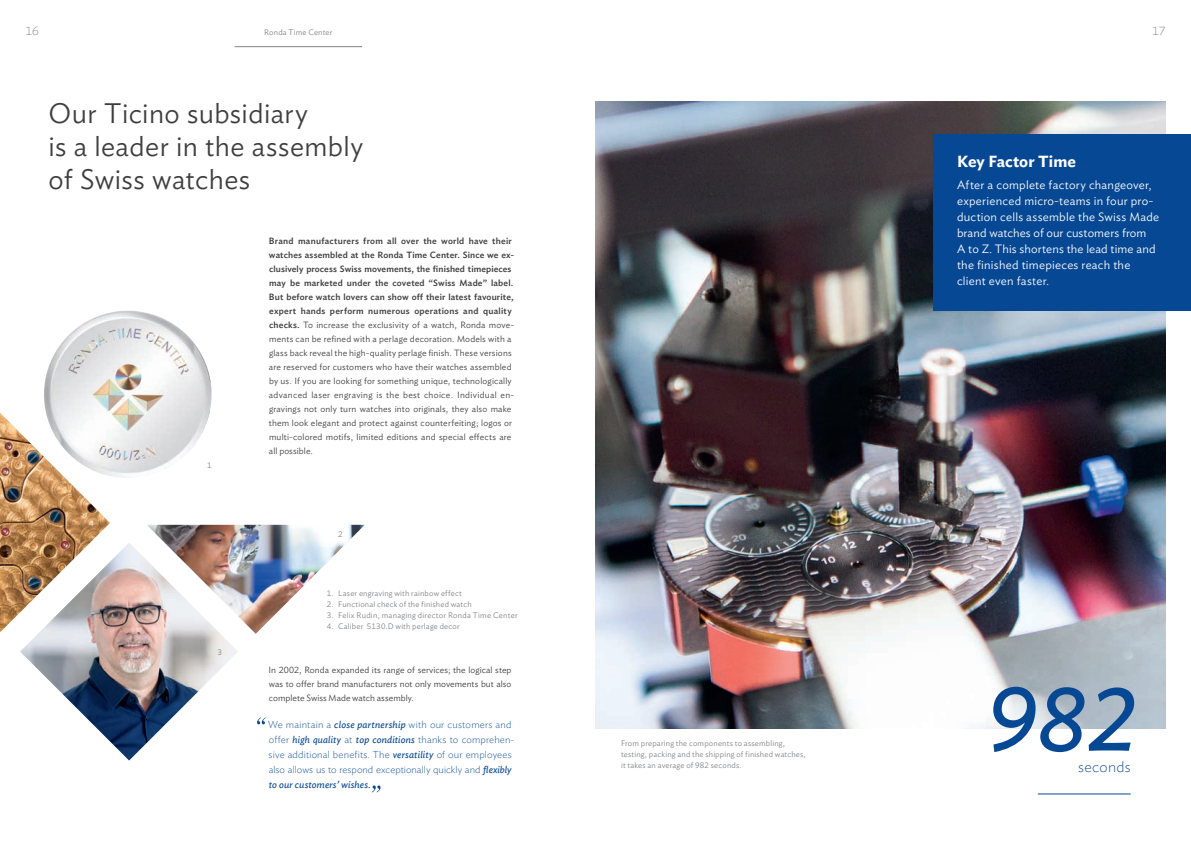
<style>
.page{position:relative;width:1191px;height:842px;background:#fff}
.page>*{position:absolute;margin:0;border:0;box-sizing:border-box;transform-origin:0 0}
.t1{font:italic 90px "Ideal Sans";color:#074894}
.t2{font:300 28px/33px "Ideal Sans";letter-spacing:.015em;color:#3e3e3f}
.t3{font:600 16px "Ideal Sans";letter-spacing:.005em;color:#fff}
.t4{font:200 15px "Ideal Sans";letter-spacing:.015em;color:#074894}
.t5{font:300 12px/16px "Ideal Sans";letter-spacing:.02em;color:#fff}
.t6{font:200 12px "Ideal Sans";color:#808285}
.t7{font:200 10px/15px "Ideal Sans";letter-spacing:.01em;color:#074894}
.t8{font:300 9px/14px "Ideal Sans";letter-spacing:.02em;color:#3e3e3f}
.t9{font:300 8px/11px "Ideal Sans";letter-spacing:.025em;color:#808285}
.t10{font:300 8px "Ideal Sans";color:#fff}
.s1{font-weight:500}
.s2{font-weight:400;font-style:italic}
</style>
<div class="page">
<img style="left:596px;top:101px;width:569px;height:627px">
<img style="left:148px;top:525px;width:217px;height:109px">
<img style="left:0;top:413px;width:110px;height:219px">
<img style="left:20px;top:543px;width:218px;height:217px">
<img style="left:36px;top:310px;width:176px;height:168px">
<hr style="left:234px;top:46px;width:128px;height:1px;background:#808285">
<div style="left:933px;top:134px;width:258px;height:176px;background:#074894"></div>
<hr style="left:1037px;top:793px;width:93px;height:1px;background:#074894">
<svg style="left:257px;top:717px;width:9px;height:7px"></svg>
<svg style="left:372px;top:785px;width:8px;height:7px"></svg>
<h3 class="t6" style="left:26px;top:22px;width:15px">16</h3>
<p class="t9" style="left:264px;top:26px;width:70px">Ronda Time Center</p>
<h3 class="t6" style="left:1152px;top:22px;width:15px">17</h3>
<h2 class="t2" style="left:49px;top:95px;width:316px">Our Ticino subsidiary<br>is a leader in the assembly of Swiss watches</h2>
<p class="t10" style="left:89px;top:517px;width:6px">4</p>
<p class="t9" style="left:207px;top:459px;width:6px">1</p>
<p class="t9" style="left:218px;top:646px;width:6px">3</p>
<p class="t8" style="left:269px;top:233px;width:247px"><span class="s1">Brand manufacturers from all over the world have their watches assembled at the Ronda Time Center. Since we ex&shy;clusively process Swiss movements, the finished timepieces may be marketed under the coveted “Swiss Made” label.<br>But before watch lovers can show off their latest favourite, expert hands perform numerous operations and quality checks.</span> To increase the exclusivity of a watch, Ronda move&shy;ments can be refined with a perlage decoration. Models with a glass back reveal the high-quality perlage finish. These versions are reserved for customers who have their watches assembled by us. If you are looking for something unique, technologically advanced laser engraving is the best choice. Individual en&shy;gravings not only turn watches into originals, they also make them look elegant and protect against counterfeiting; logos or multi-colored motifs, limited editions and special effects are all possible.</p>
<p class="t9" style="left:338px;top:528px;width:6px">2</p>
<p class="t9" style="left:327px;top:587px;width:137px">1. Laser engraving with rainbow effect</p>
<p class="t9" style="left:327px;top:598px;width:146px">2. Functional check of the finished watch</p>
<p class="t9" style="left:327px;top:609px;width:192px">3. Felix Rudin, managing director Ronda Time Center</p>
<p class="t9" style="left:327px;top:620px;width:134px">4. Caliber 5130.D with perlage decor</p>
<p class="t8" style="left:269px;top:662px;width:244px;text-align:justify">In 2002, Ronda expanded its range of services; the logical step was to offer brand manufacturers not only movements but also complete Swiss Made watch assembly.</p>
<p class="t7" style="left:268px;top:716px;width:248px">We maintain a <span class="s2">close partnership</span> with our customers and offer <span class="s2">high quality</span> at <span class="s2">top conditions</span> thanks to comprehen&shy;sive additional benefits. The <span class="s2">versatility</span> of our employees also allows us to respond exceptionally quickly and <span class="s2">flexibly to our customers’ wishes.</span></p>
<p class="t9" style="left:621px;top:737px;width:186px">From preparing the components to assembling, testing, packing and the shipping of finished watches, it takes an average of 982 seconds.</p>
<h3 class="t3" style="left:957px;top:149px;width:120px">Key Factor Time</h3>
<p class="t5" style="left:957px;top:176px;width:203px">After a complete factory changeover, experienced micro-teams in four pro&shy;duction cells assemble the Swiss Made brand watches of our customers from<br>A to Z. This shortens the lead time and the finished timepieces reach the client even faster.</p>
<h1 class="t1" style="left:988px;top:651px;width:152px">982</h1>
<h3 class="t4" style="left:1078px;top:756px;width:54px">seconds</h3>
</div>
